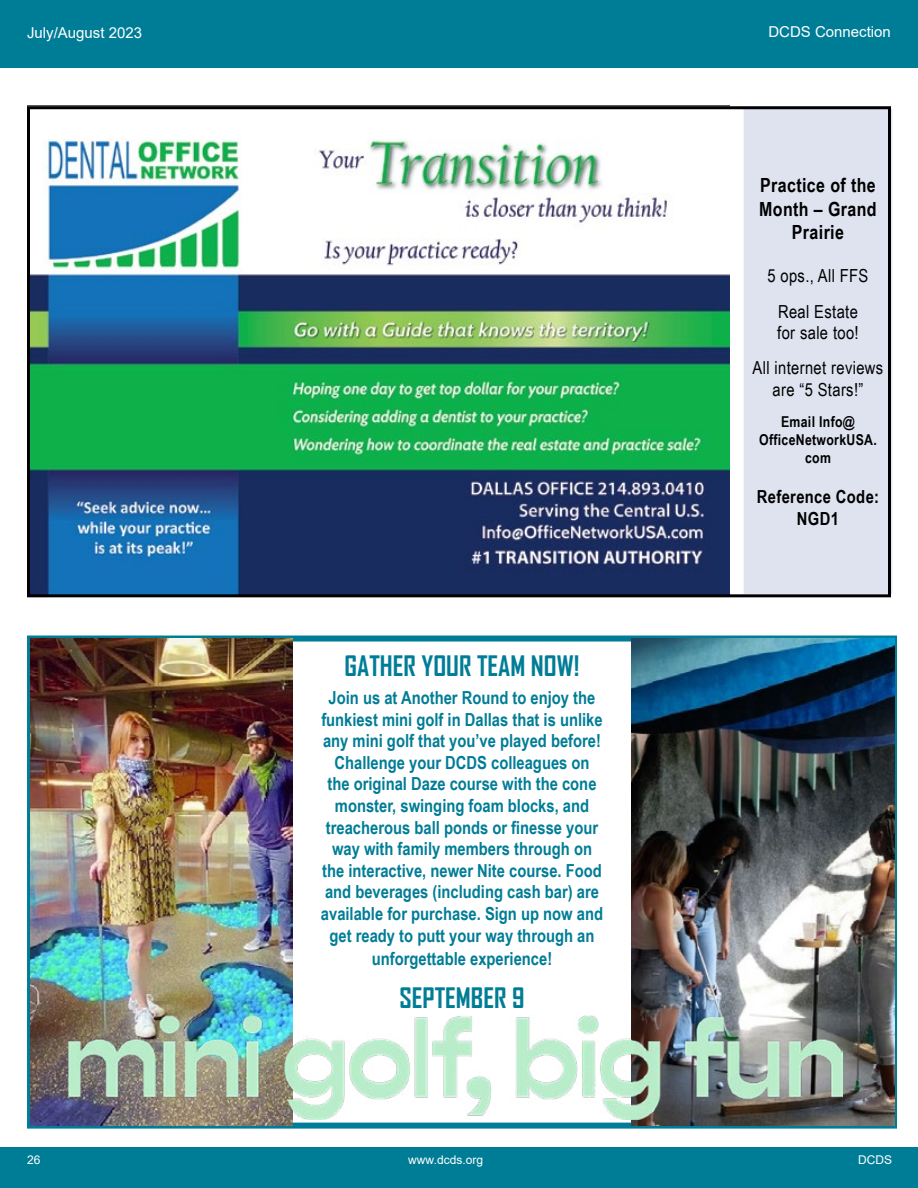
<style>
.page{position:relative;width:918px;height:1188px;background:#fff}
.page>*{position:absolute;margin:0;border:0;box-sizing:border-box;transform-origin:0 0}
.t1{font:700 27px "Agency FB";color:#007d96}
.t2{font:700 19.5px/23.4px "Arial Narrow";letter-spacing:.02em;color:#000;text-align:center}
.t3{font:700 18px/21.6px "Arial Narrow";color:#007d96;text-align:center}
.t4{font:18px/35.1px "Arial Narrow";letter-spacing:.02em;color:#000;text-align:center}
.t5{font:700 18px/21.6px "Arial Narrow";letter-spacing:.02em;color:#000;text-align:center}
.t6{font:700 15px/18px "Arial Narrow";letter-spacing:.02em;color:#000;text-align:center}
.t7{font:15px "Arial";color:#fff}
.t8{font:12px "Arial";color:#fff}
</style>
<div class="page">
<div style="left:0;top:0;width:918px;height:60px;background:#007d96"></div>
<div style="left:0;top:51px;width:918px;height:17px;background:#007d96"></div>
<div style="left:0;top:1148px;width:918px;height:40px;background:#007d96"></div>
<div style="left:742px;top:107px;width:152px;height:488px;background:#dfe3f0"></div>
<div style="left:741px;top:106px;width:154px;height:491px;border:3px solid #fff"></div>
<img style="left:27px;top:105px;width:702px;height:488px">
<div style="left:27px;top:106px;width:864px;height:491px;border:3px solid #000"></div>
<div style="left:27px;top:636px;width:870px;height:493px;border:6px solid #007d96"></div>
<img style="left:30px;top:639px;width:262px;height:487px">
<img style="left:632px;top:639px;width:262px;height:487px">
<img style="left:68px;top:1016px;width:775px;height:103px">
<p class="t7" style="left:27px;top:22px;width:117px">July/August 2023</p>
<h1 class="t1" style="left:345px;top:649px;width:236px">GATHER YOUR TEAM NOW!</h1>
<p class="t3" style="left:321px;top:686px;width:284px">Join us at Another Round to enjoy the funkiest mini golf in Dallas that is unlike any mini golf that you’ve played before!<br>Challenge your DCDS colleagues on<br>the original Daze course with the cone monster, swinging foam blocks, and treacherous ball ponds or finesse your way with family members through on the interactive, newer Nite course. Food and beverages (including cash bar) are available for purchase. Sign up now and get ready to putt your way through an</p>
<p class="t3" style="left:372px;top:947px;width:182px">unforgettable experience!</p>
<h1 class="t1" style="left:400px;top:981px;width:126px">SEPTEMBER 9</h1>
<p class="t7" style="left:768px;top:22px;width:124px">DCDS Connection</p>
<p class="t2" style="left:759px;top:173px;width:119px">Practice of the<br>Month – Grand<br>Prairie</p>
<p class="t4" style="left:767px;top:258px;width:103px">5 ops., All FFS<br>Real Estate</p>
<p class="t4" style="left:753px;top:315px;width:132px">for sale too!<br>All internet reviews</p>
<p class="t4" style="left:773px;top:371px;width:92px">are “5 Stars!”</p>
<p class="t6" style="left:759px;top:412px;width:119px">Email Info@<br>OfficeNetworkUSA. com</p>
<p class="t5" style="left:757px;top:485px;width:124px">Reference Code:<br>NGD1</p>
<p class="t8" style="left:27px;top:1152px;width:15px">26</p>
<p class="t8" style="left:408px;top:1152px;width:76px">www.dcds.org</p>
<p class="t8" style="left:858px;top:1152px;width:35px">DCDS</p>
</div>
